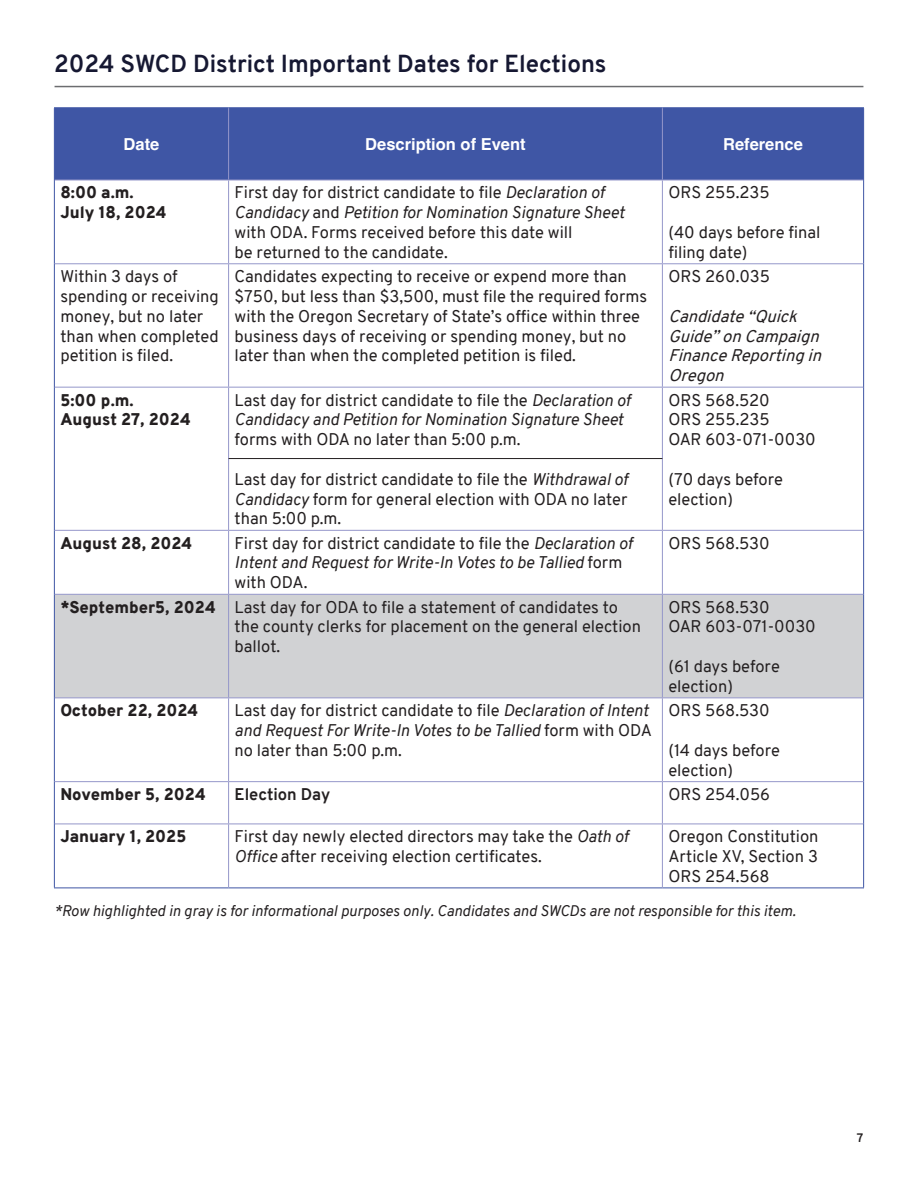
<style>
.page{position:relative;width:918px;height:1188px;background:#fff}
.page>*{position:absolute;margin:0;border:0;box-sizing:border-box;transform-origin:0 0}
.t1{font:700 24px "Overpass";color:#161832}
.Table_Text{font:16.5px/19.8px "Overpass";color:#231f20}
.Table_Text-2{font:900 16.5px/19.8px "Overpass";color:#231f20}
.Table_Text-3{font:italic 16.5px/19.8px "Overpass";color:#231f20}
.Table_Text-4{font:italic 16.5px "Overpass";color:#231f20}
.Table_header{font:700 16.5px "Helvetica";color:#fff}
.Table_Text-5{font:700 16.5px "Overpass";color:#231f20}
.t2{font:italic 15px "Overpass";color:#231f20}
.t3{font:700 12px "Overpass";color:#231f20}
.s1{font-style:italic}
.s2{font-style:normal}
</style>
<div class="page">
<hr style="left:55px;top:86px;width:808px;height:1px;background:#6c6d70">
<div style="left:55px;top:108px;width:808px;height:72px;background:#3f56a5"></div>
<div style="left:55px;top:595px;width:808px;height:103px;background:#d1d2d4"></div>
<hr style="left:54px;top:107px;width:175px;height:1px;background:#3f56a5">
<hr style="left:54px;top:108px;width:1px;height:72px;background:#3f56a5">
<hr style="left:229px;top:107px;width:433px;height:1px;background:#3f56a5">
<hr style="left:662px;top:107px;width:202px;height:1px;background:#3f56a5">
<hr style="left:863px;top:108px;width:1px;height:72px;background:#3f56a5">
<hr style="left:54px;top:180px;width:1px;height:84px;background:#3f56a5">
<hr style="left:863px;top:180px;width:1px;height:84px;background:#3f56a5">
<hr style="left:54px;top:264px;width:1px;height:123px;background:#3f56a5">
<hr style="left:863px;top:264px;width:1px;height:123px;background:#3f56a5">
<hr style="left:54px;top:530px;width:1px;height:64px;background:#3f56a5">
<hr style="left:863px;top:530px;width:1px;height:64px;background:#3f56a5">
<hr style="left:54px;top:698px;width:1px;height:84px;background:#3f56a5">
<hr style="left:863px;top:698px;width:1px;height:84px;background:#3f56a5">
<hr style="left:54px;top:782px;width:1px;height:42px;background:#3f56a5">
<hr style="left:863px;top:782px;width:1px;height:42px;background:#3f56a5">
<hr style="left:54px;top:824px;width:1px;height:64px;background:#3f56a5">
<hr style="left:863px;top:824px;width:1px;height:64px;background:#3f56a5">
<hr style="left:54px;top:888px;width:175px;height:1px;background:#3f56a5">
<hr style="left:229px;top:888px;width:433px;height:1px;background:#3f56a5">
<hr style="left:662px;top:888px;width:202px;height:1px;background:#3f56a5">
<hr style="left:228px;top:108px;width:1px;height:72px;background:#9597ca">
<hr style="left:662px;top:108px;width:1px;height:72px;background:#9597ca">
<hr style="left:55px;top:180px;width:174px;height:1px;background:#9597ca">
<hr style="left:229px;top:180px;width:433px;height:1px;background:#9597ca">
<hr style="left:228px;top:180px;width:1px;height:83px;background:#9597ca">
<hr style="left:662px;top:180px;width:201px;height:1px;background:#9597ca">
<hr style="left:662px;top:180px;width:1px;height:83px;background:#9597ca">
<hr style="left:55px;top:263px;width:174px;height:1px;background:#9597ca">
<hr style="left:229px;top:263px;width:433px;height:1px;background:#9597ca">
<hr style="left:228px;top:264px;width:1px;height:123px;background:#9597ca">
<hr style="left:662px;top:263px;width:201px;height:1px;background:#9597ca">
<hr style="left:662px;top:264px;width:1px;height:123px;background:#9597ca">
<hr style="left:55px;top:387px;width:174px;height:1px;background:#9597ca">
<hr style="left:229px;top:387px;width:433px;height:1px;background:#9597ca">
<hr style="left:228px;top:388px;width:1px;height:142px;background:#9597ca">
<hr style="left:662px;top:387px;width:201px;height:1px;background:#9597ca">
<hr style="left:662px;top:388px;width:1px;height:142px;background:#9597ca">
<hr style="left:55px;top:530px;width:174px;height:1px;background:#9597ca">
<hr style="left:229px;top:530px;width:433px;height:1px;background:#9597ca">
<hr style="left:228px;top:531px;width:1px;height:63px;background:#9597ca">
<hr style="left:662px;top:530px;width:201px;height:1px;background:#9597ca">
<hr style="left:662px;top:531px;width:1px;height:63px;background:#9597ca">
<hr style="left:55px;top:594px;width:174px;height:1px;background:#9597ca">
<hr style="left:229px;top:594px;width:433px;height:1px;background:#9597ca">
<hr style="left:228px;top:595px;width:1px;height:103px;background:#9597ca">
<hr style="left:662px;top:594px;width:201px;height:1px;background:#9597ca">
<hr style="left:662px;top:595px;width:1px;height:103px;background:#9597ca">
<hr style="left:55px;top:698px;width:174px;height:1px;background:#9597ca">
<hr style="left:229px;top:698px;width:433px;height:1px;background:#9597ca">
<hr style="left:228px;top:698px;width:1px;height:83px;background:#9597ca">
<hr style="left:662px;top:698px;width:201px;height:1px;background:#9597ca">
<hr style="left:662px;top:698px;width:1px;height:83px;background:#9597ca">
<hr style="left:55px;top:781px;width:174px;height:1px;background:#9597ca">
<hr style="left:229px;top:781px;width:433px;height:1px;background:#9597ca">
<hr style="left:228px;top:782px;width:1px;height:42px;background:#9597ca">
<hr style="left:662px;top:781px;width:201px;height:1px;background:#9597ca">
<hr style="left:662px;top:782px;width:1px;height:42px;background:#9597ca">
<hr style="left:55px;top:824px;width:174px;height:1px;background:#9597ca">
<hr style="left:229px;top:824px;width:433px;height:1px;background:#9597ca">
<hr style="left:228px;top:824px;width:1px;height:64px;background:#9597ca">
<hr style="left:662px;top:824px;width:201px;height:1px;background:#9597ca">
<hr style="left:662px;top:824px;width:1px;height:64px;background:#9597ca">
<hr style="left:54px;top:387px;width:1px;height:143px;background:#3f56a5">
<hr style="left:863px;top:387px;width:1px;height:143px;background:#3f56a5">
<hr style="left:54px;top:594px;width:1px;height:104px;background:#3f56a5">
<hr style="left:863px;top:594px;width:1px;height:104px;background:#3f56a5">
<hr style="left:229px;top:458px;width:433px;height:1px;background:#231f20">
<p class="t1" style="left:54px;top:47px;width:554px">2024 SWCD District Important Dates for Elections</p>
<p class="Table_header" style="left:124px;top:134px;width:37px">Date</p>
<p class="Table_header" style="left:365px;top:134px;width:162px">Description of Event</p>
<p class="Table_header" style="left:723px;top:134px;width:81px">Reference</p>
<p class="Table_Text-2" style="left:60px;top:183px;width:108px">8:00 a.m.<br>July 18, 2024</p>
<p class="Table_Text" style="left:235px;top:183px;width:392px">First day for district candidate to file <span class="s1">Declaration of<br>Candidacy</span> and <span class="s1">Petition for Nomination Signature Sheet </span>with ODA. Forms received before this date will</p>
<p class="Table_Text" style="left:235px;top:242px;width:215px">be returned to the candidate.</p>
<p class="Table_Text" style="left:668px;top:183px;width:103px">ORS 255.235</p>
<p class="Table_Text" style="left:668px;top:222px;width:154px">(40 days before final filing date)</p>
<p class="Table_Text" style="left:60px;top:267px;width:160px">Within 3 days of spending or receiving money, but no later than when completed petition is filed.</p>
<p class="Table_Text" style="left:235px;top:267px;width:414px">Candidates expecting to receive or expend more than $750, but less than $3,500, must file the required forms with the Oregon Secretary of State’s office within three business days of receiving or spending money, but no later than when the completed petition is filed.</p>
<p class="Table_Text" style="left:668px;top:267px;width:103px">ORS 260.035</p>
<p class="Table_Text-4" style="left:668px;top:304px;width:136px">Candidate“Quick</p>
<p class="Table_Text-4" style="left:668px;top:324px;width:158px">Guide”onCampaign</p>
<p class="Table_Text-4" style="left:668px;top:344px;width:161px">FinanceReportingin</p>
<p class="Table_Text-4" style="left:668px;top:364px;width:63px">Oregon</p>
<p class="Table_Text-2" style="left:60px;top:390px;width:132px">5:00 p.m.<br>August 27, 2024</p>
<p class="Table_Text" style="left:235px;top:390px;width:398px">Last day for district candidate to file the <span class="s1">Declaration of<br>Candidacy and Petition for Nomination Signature Sheet </span>forms with ODA no later than 5:00 p.m.</p>
<p class="Table_Text" style="left:235px;top:469px;width:395px;text-align:justify">Last day for district candidate to file the <span class="s1">Withdrawal of Candidacy</span> form for general election with ODA no later than 5:00 p.m.</p>
<p class="Table_Text" style="left:668px;top:390px;width:103px">ORS 568.520</p>
<p class="Table_Text" style="left:668px;top:410px;width:103px">ORS 255.235</p>
<p class="Table_Text" style="left:668px;top:430px;width:149px">OAR 603-071-0030</p>
<p class="Table_Text" style="left:668px;top:469px;width:116px">(70 days before election)</p>
<p class="Table_Text-2" style="left:60px;top:533px;width:134px">August 28, 2024</p>
<p class="Table_Text-3" style="left:235px;top:533px;width:400px"><span class="s2">First day for district candidate to file the</span> Declaration of<br>Intent and Request for Write-In Votes to be Tallied <span class="s2">form with ODA.</span></p>
<p class="Table_Text" style="left:668px;top:533px;width:103px">ORS 568.530</p>
<p class="Table_Text-2" style="left:60px;top:597px;width:157px">*September5, 2024</p>
<p class="Table_Text" style="left:235px;top:597px;width:408px">Last day for ODA to file a statement of candidates to the county clerks for placement on the general election ballot.</p>
<p class="Table_Text" style="left:668px;top:597px;width:103px">ORS 568.530</p>
<p class="Table_Text" style="left:668px;top:617px;width:149px">OAR 603-071-0030</p>
<p class="Table_Text" style="left:668px;top:657px;width:113px">(61 days before</p>
<p class="Table_Text" style="left:668px;top:676px;width:66px">election)</p>
<p class="Table_Text-2" style="left:60px;top:701px;width:140px">October 22, 2024</p>
<p class="Table_Text" style="left:235px;top:701px;width:419px">Last day for district candidate to file <span class="s1">Declaration of Intent and Request For Write-In Votes to be Tallied</span> form with ODA no later than 5:00 p.m.</p>
<p class="Table_Text" style="left:668px;top:701px;width:103px">ORS 568.530</p>
<p class="Table_Text" style="left:668px;top:740px;width:113px">(14 days before election)</p>
<p class="Table_Text-2" style="left:60px;top:784px;width:147px">November 5, 2024</p>
<p class="Table_Text-5" style="left:235px;top:782px;width:97px">Election Day</p>
<p class="Table_Text" style="left:668px;top:784px;width:103px">ORS 254.056</p>
<p class="Table_Text-2" style="left:60px;top:827px;width:127px">January 1, 2025</p>
<p class="Table_Text" style="left:235px;top:827px;width:396px">First day newly elected directors may take the <span class="s1">Oath of<br>Office</span> after receiving election certificates.</p>
<p class="Table_Text" style="left:668px;top:827px;width:152px">Oregon Constitution<br>Article XV, Section 3</p>
<p class="Table_Text" style="left:668px;top:866px;width:103px">ORS 254.568</p>
<p class="t2" style="left:54px;top:900px;width:743px">*Row highlighted in gray is for informational purposes only. Candidates and SWCDs are not responsible for this item.</p>
<p class="t3" style="left:857px;top:1129px;width:8px">7</p>
</div>
